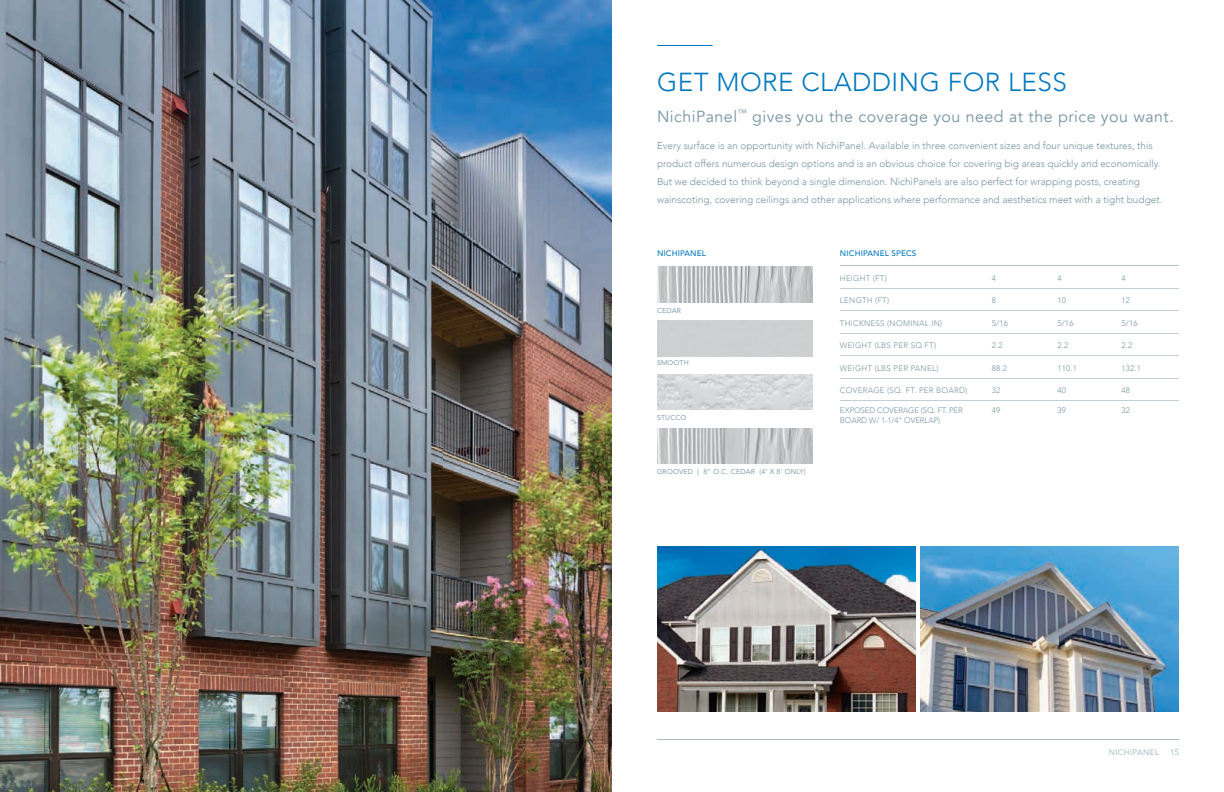
<style>
.page{position:relative;width:1224px;height:792px;background:#fff}
.page>*{position:absolute;margin:0;border:0;box-sizing:border-box;transform-origin:0 0}
.t1{font:300 26px "Avenir";letter-spacing:.02em;color:#0078bf}
.t2{font:16px "Avenir";letter-spacing:.03em;color:#7895a3}
.t3{font:300 10px/18px "Avenir";color:#7895a3}
.t4{font:300 8px "Avenir";letter-spacing:.03em;color:#7895a3}
.t5{font:300 8px/10px "Avenir";letter-spacing:-.02em;color:#7895a3}
.t6{font:500 8px "Avenir";letter-spacing:.02em;color:#0078bf}
.t7{font:8px "Avenir";letter-spacing:.05em;color:#a6bbc7}
.t8{font:7px "Avenir";letter-spacing:.025em;color:#839dab}
</style>
<div class="page">
<hr style="left:657px;top:739px;width:522px;height:1px;background:#a6bbc7">
<img style="left:0;top:0;width:612px;height:792px">
<svg style="left:46px;top:749px;width:8px;height:6px"></svg>
<img style="left:45px;top:739px;width:522px;height:1px">
<svg style="left:66px;top:750px;width:5px;height:5px"></svg>
<img style="left:72px;top:750px;width:44px;height:6px">
<img style="left:122px;top:750px;width:49px;height:6px">
<img style="left:178px;top:750px;width:40px;height:6px">
<hr style="left:657px;top:45px;width:56px;height:1px;background:#0078bf">
<hr style="left:840px;top:288px;width:148px;height:1px;background:#c1d0d8">
<hr style="left:988px;top:288px;width:65px;height:1px;background:#c1d0d8">
<hr style="left:1053px;top:288px;width:64px;height:1px;background:#c1d0d8">
<hr style="left:1117px;top:288px;width:62px;height:1px;background:#c1d0d8">
<hr style="left:840px;top:311px;width:148px;height:1px;background:#c1d0d8">
<hr style="left:988px;top:311px;width:65px;height:1px;background:#c1d0d8">
<hr style="left:1053px;top:311px;width:64px;height:1px;background:#c1d0d8">
<hr style="left:1117px;top:311px;width:62px;height:1px;background:#c1d0d8">
<hr style="left:840px;top:333px;width:148px;height:1px;background:#c1d0d8">
<hr style="left:988px;top:333px;width:65px;height:1px;background:#c1d0d8">
<hr style="left:1053px;top:333px;width:64px;height:1px;background:#c1d0d8">
<hr style="left:1117px;top:333px;width:62px;height:1px;background:#c1d0d8">
<hr style="left:840px;top:356px;width:148px;height:1px;background:#c1d0d8">
<hr style="left:988px;top:356px;width:65px;height:1px;background:#c1d0d8">
<hr style="left:1053px;top:356px;width:64px;height:1px;background:#c1d0d8">
<hr style="left:1117px;top:356px;width:62px;height:1px;background:#c1d0d8">
<hr style="left:840px;top:378px;width:148px;height:1px;background:#c1d0d8">
<hr style="left:988px;top:378px;width:65px;height:1px;background:#c1d0d8">
<hr style="left:1053px;top:378px;width:64px;height:1px;background:#c1d0d8">
<hr style="left:1117px;top:378px;width:62px;height:1px;background:#c1d0d8">
<hr style="left:840px;top:401px;width:148px;height:1px;background:#c1d0d8">
<hr style="left:988px;top:401px;width:65px;height:1px;background:#c1d0d8">
<hr style="left:1053px;top:401px;width:64px;height:1px;background:#c1d0d8">
<hr style="left:1117px;top:401px;width:62px;height:1px;background:#c1d0d8">
<hr style="left:840px;top:265px;width:148px;height:1px;background:#b3c5cf">
<hr style="left:988px;top:265px;width:65px;height:1px;background:#b3c5cf">
<hr style="left:1053px;top:265px;width:64px;height:1px;background:#b3c5cf">
<hr style="left:1117px;top:265px;width:62px;height:1px;background:#b3c5cf">
<img style="left:921px;top:546px;width:258px;height:166px">
<img style="left:657px;top:547px;width:258px;height:165px">
<img style="left:657px;top:267px;width:156px;height:36px">
<img style="left:657px;top:374px;width:156px;height:36px">
<img style="left:657px;top:428px;width:156px;height:36px">
<h1 class="t1" style="left:657px;top:66px;width:411px">GET MORE CLADDING FOR LESS</h1>
<h2 class="t2" style="left:657px;top:107px;width:518px">NichiPanel<sup>™</sup> gives you the coverage you need at the price you want.</h2>
<p class="t3" style="left:657px;top:136px;width:507px">Every surface is an opportunity with NichiPanel. Available in three convenient sizes and four unique textures, this product offers numerous design options and is an obvious choice for covering big areas quickly and economically.<br>But we decided to think beyond a single dimension. NichiPanels are also perfect for wrapping posts, creating wainscoting, covering ceilings and other applications where performance and aesthetics meet with a tight budget.</p>
<p class="t6" style="left:657px;top:246px;width:51px">NICHIPANEL</p>
<p class="t8" style="left:657px;top:305px;width:26px">CEDAR</p>
<p class="t8" style="left:657px;top:357px;width:33px">SMOOTH</p>
<p class="t8" style="left:657px;top:412px;width:31px">STUCCO</p>
<p class="t8" style="left:657px;top:466px;width:150px">GROOvED | 8” O.C. CEDAR (4’ X 8’ ONLY)</p>
<p class="t6" style="left:840px;top:247px;width:78px">NICHIPANEL SPECS</p>
<p class="t4" style="left:840px;top:273px;width:48px">HEIGHT (FT)</p>
<p class="t4" style="left:992px;top:273px;width:6px">4</p>
<p class="t4" style="left:1057px;top:273px;width:6px">4</p>
<p class="t4" style="left:1121px;top:273px;width:6px">4</p>
<p class="t4" style="left:840px;top:296px;width:51px">LENGTH (FT)</p>
<p class="t4" style="left:992px;top:296px;width:6px">8</p>
<p class="t4" style="left:1057px;top:296px;width:10px">10</p>
<p class="t4" style="left:1121px;top:296px;width:10px">12</p>
<p class="t4" style="left:840px;top:318px;width:104px">THICKNESS (NOMINAL IN)</p>
<p class="t4" style="left:992px;top:318px;width:18px">5/16</p>
<p class="t4" style="left:1057px;top:318px;width:18px">5/16</p>
<p class="t4" style="left:1121px;top:318px;width:18px">5/16</p>
<p class="t4" style="left:840px;top:341px;width:98px">WEIGHT (LBS PER SQ FT)</p>
<p class="t4" style="left:992px;top:341px;width:12px">2.2</p>
<p class="t4" style="left:1057px;top:341px;width:12px">2.2</p>
<p class="t4" style="left:1121px;top:341px;width:12px">2.2</p>
<p class="t4" style="left:840px;top:363px;width:100px">WEIGHT (LBS PER PANEL)</p>
<p class="t4" style="left:992px;top:363px;width:17px">88.2</p>
<p class="t4" style="left:1057px;top:363px;width:21px">110.1</p>
<p class="t4" style="left:1121px;top:363px;width:21px">132.1</p>
<p class="t4" style="left:840px;top:386px;width:129px">COVERAGE (SQ. FT. PER BOARD)</p>
<p class="t4" style="left:992px;top:386px;width:10px">32</p>
<p class="t4" style="left:1057px;top:386px;width:10px">40</p>
<p class="t4" style="left:1121px;top:386px;width:10px">48</p>
<p class="t5" style="left:840px;top:405px;width:124px">EXPOSED COVERAGE (SQ. FT. PER<br>BOARD W/ 1-1/4” OVERLAP)</p>
<p class="t4" style="left:992px;top:406px;width:10px">49</p>
<p class="t4" style="left:1057px;top:406px;width:10px">39</p>
<p class="t4" style="left:1121px;top:406px;width:10px">32</p>
<p class="t7" style="left:1109px;top:746px;width:52px">NICHIPANEL</p>
<p class="t7" style="left:1170px;top:746px;width:10px">15</p>
</div>
